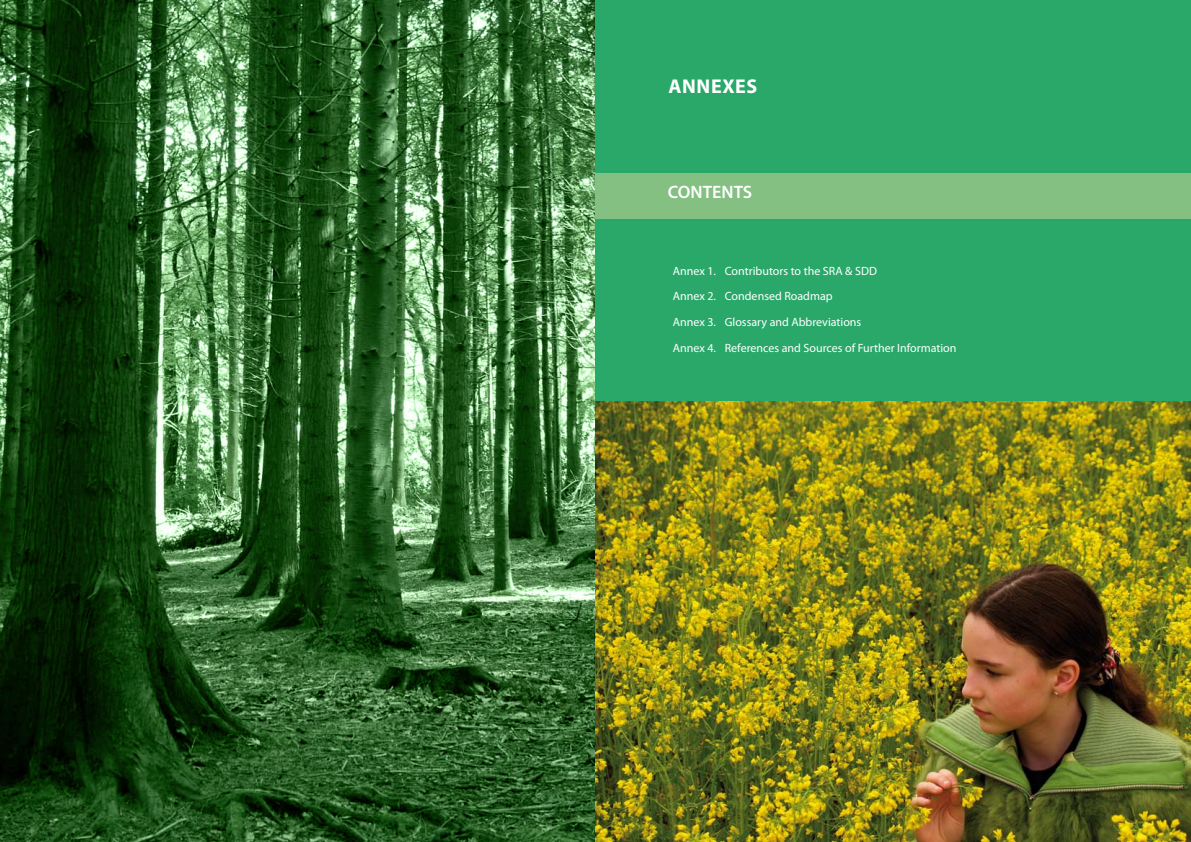
<style>
.page{position:relative;width:1191px;height:842px;background:#fff}
.page>*{position:absolute;margin:0;border:0;box-sizing:border-box;transform-origin:0 0}
.t1{font:700 20px "Myriad Pro";letter-spacing:.03em;color:#fff}
.t2{font:600 18px "Myriad Pro";color:#fff}
.t3{font:12px/25.7px "Myriad Pro";color:#fff}
</style>
<div class="page">
<svg style="left:0;top:0;width:595px;height:842px;background:#32612f"></svg>
<div style="left:595px;top:0;width:596px;height:460px;background:#29a86a"></div>
<div style="left:595px;top:173px;width:596px;height:45px;background:#83c081"></div>
<img style="left:595px;top:401px;width:596px;height:441px">
<h1 class="t1" style="left:668px;top:74px;width:90px">ANNEXES</h1>
<h2 class="t2" style="left:668px;top:181px;width:86px">CONTENTS</h2>
<p class="t3" style="left:673px;top:258px;width:285px">Annex 1. Contributors to the SRA &amp; SDD<br>Annex 2. Condensed Roadmap<br>Annex 3. Glossary and Abbreviations<br>Annex 4. References and Sources of Further Information</p>
</div>
